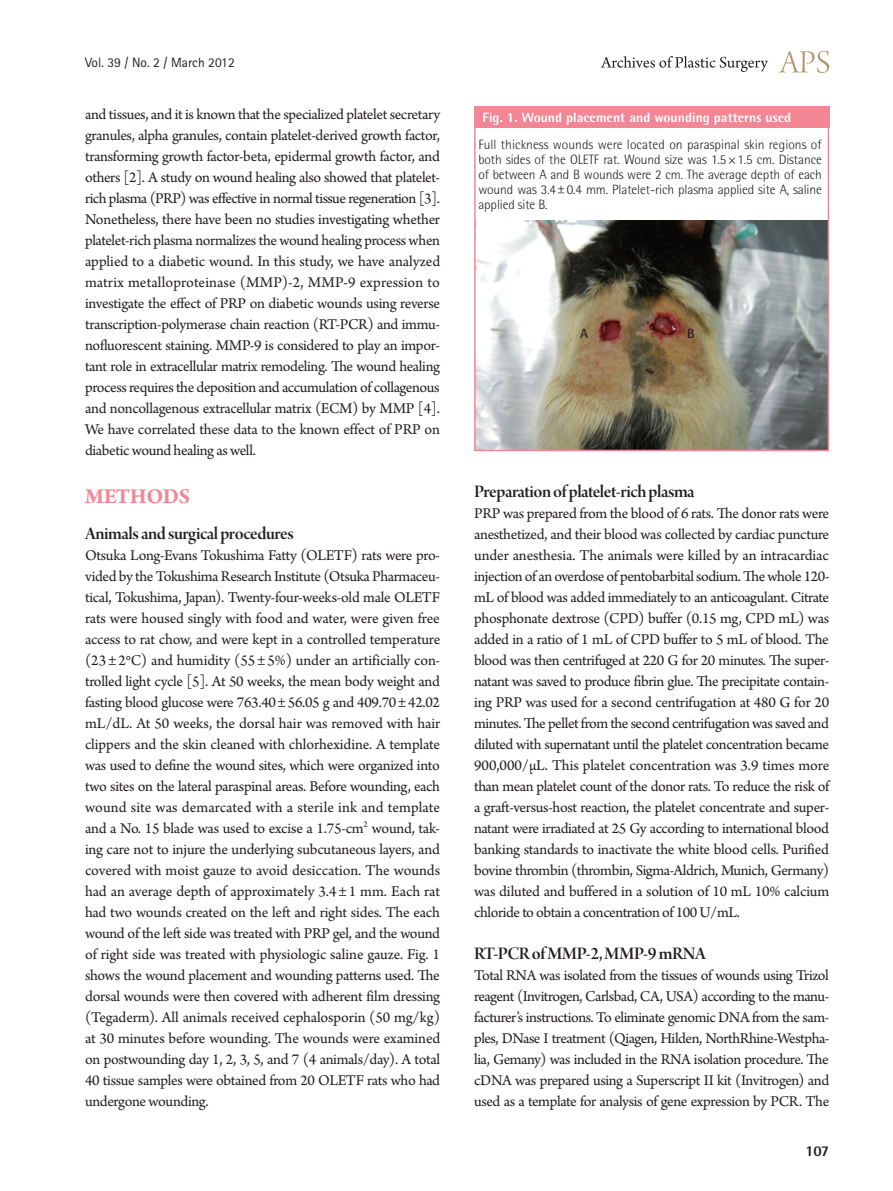
<style>
.page{position:relative;width:893px;height:1191px;background:#fff}
.page>*{position:absolute;margin:0;border:0;box-sizing:border-box;transform-origin:0 0}
.대제목{font:700 22.5px "Arno Pro";letter-spacing:-.02em;color:#f38694}
.중제목{font:18.75px "Arno Pro Smbd Display";letter-spacing:-.025em;color:#231f20}
.본문_성형{font:15.75px/21px "Arno Pro";letter-spacing:-.025em;color:#231f20;text-align:justify}
.t1{font:800 15px "Rotis Semi Sans Std";color:#231f20}
.그림__표-설명{font:300 13.5px/15px "Rotis Semi Sans Std";letter-spacing:-.01em;color:#231f20;text-align:justify}
.표_그림_제목_볼드{font:800 13.5px "Rotis Semi Sans Std";color:#fff}
.권_호_월{font:13.5px "Rotis Sans Serif Std";color:#231f20}
.표제목체{font:700 13.5px "Rotis Semi Sans Std";color:#231f20}
.s1{font-family:"Utopia Std"}
.s2{font-family:"Minion Pro";font-weight:400}
</style>
<div class="page">
<svg style="left:779px;top:51px;width:50px;height:22px"></svg>
<svg style="left:601px;top:56px;width:167px;height:16px"></svg>
<div style="left:474px;top:106px;width:355px;height:22px;background:#f38694"></div>
<img style="left:477px;top:221px;width:349px;height:227px">
<div style="left:474px;top:106px;width:355px;height:345px;border:2px solid #f38694"></div>
<p class="권_호_월" style="left:85px;top:54px;width:151px">Vol. 39 / No. 2 / March 2012</p>
<p class="본문_성형" style="left:85px;top:105px;width:357px">and tissues, and it is known that the specialized platelet secretary granules, alpha granules, contain platelet-derived growth factor, transforming growth factor-beta, epidermal growth factor, and others [2]. A study on wound healing also showed that platelet&shy;rich plasma (PRP) was effective in normal tissue regeneration [3].<br>Nonetheless, there have been no studies investigating whether platelet-rich plasma normalizes the wound healing process when applied to a diabetic wound. In this study, we have analyzed matrix metalloproteinase (MMP)-2, MMP-9 expression to investigate the effect of PRP on diabetic wounds using reverse transcription-polymerase chain reaction (RT-PCR) and immu&shy;nofluorescent staining. MMP-9 is considered to play an impor&shy;tant role in extracellular matrix remodeling. The wound healing process requires the deposition and accumulation of collagenous and noncollagenous extracellular matrix (ECM) by MMP [4].<br>We have correlated these data to the known effect of PRP on diabetic wound healing as well.</p>
<p class="대제목" style="left:85px;top:483px;width:107px">METHODS</p>
<p class="중제목" style="left:85px;top:523px;width:210px">Animals and surgical procedures</p>
<p class="본문_성형" style="left:85px;top:546px;width:357px">Otsuka Long-Evans Tokushima Fatty (OLETF) rats were pro&shy;vided by the Tokushima Research Institute (Otsuka Pharmaceu&shy;tical, Tokushima, Japan). Twenty-four-weeks-old male OLETF rats were housed singly with food and water, were given free access to rat chow, and were kept in a controlled temperature (23 ± 2<span class="s1">°</span>C) and humidity (55 ±5%) under an artificially con&shy;trolled light cycle [5]. At 50 weeks, the mean body weight and fasting blood glucose were 763.40 ± 56.05 g and 409.70 ± 42.02 mL/dL. At 50 weeks, the dorsal hair was removed with hair clippers and the skin cleaned with chlorhexidine. A template was used to define the wound sites, which were organized into two sites on the lateral paraspinal areas. Before wounding, each wound site was demarcated with a sterile ink and template and a No. 15 blade was used to excise a 1.75-cm<sup>2</sup> wound, tak&shy;ing care not to injure the underlying subcutaneous layers, and covered with moist gauze to avoid desiccation. The wounds had an average depth of approximately 3.4 ±1 mm. Each rat had two wounds created on the left and right sides. The each wound of the left side was treated with PRP gel, and the wound of right side was treated with physiologic saline gauze. Fig. 1 shows the wound placement and wounding patterns used. The dorsal wounds were then covered with adherent film dressing (Tegaderm). All animals received cephalosporin (50 mg/kg) at 30 minutes before wounding. The wounds were examined on postwounding day 1, 2, 3, 5, and 7 (4 animals/day). A total 40 tissue samples were obtained from 20 OLETF rats who had undergone wounding.</p>
<p class="표_그림_제목_볼드" style="left:483px;top:108px;width:310px">Fig. 1. Wound placement and wounding patterns used</p>
<p class="그림__표-설명" style="left:478px;top:137px;width:345px">Full thickness wounds were located on paraspinal skin regions of both sides of the OLETF rat. Wound size was 1.5<span class="s2">×</span>1.5 cm. Distance of between A and B wounds were 2 cm. The average depth of each wound was 3.4±0.4 mm. Platelet-rich plasma applied site A, saline applied site B.</p>
<p class="표제목체" style="left:580px;top:325px;width:10px">A</p>
<p class="표제목체" style="left:687px;top:325px;width:9px">B</p>
<p class="중제목" style="left:474px;top:481px;width:222px">Preparation of platelet-rich plasma</p>
<p class="본문_성형" style="left:474px;top:504px;width:357px">PRP was prepared from the blood of 6 rats. The donor rats were anesthetized, and their blood was collected by cardiac puncture under anesthesia. The animals were killed by an intracardiac injection of an overdose of pentobarbital sodium. The whole 120- mL of blood was added immediately to an anticoagulant. Citrate phosphonate dextrose (CPD) buffer (0.15 mg, CPD mL) was added in a ratio of 1 mL of CPD buffer to 5 mL of blood. The blood was then centrifuged at 220 G for 20 minutes. The super&shy;natant was saved to produce fibrin glue. The precipitate contain&shy;ing PRP was used for a second centrifugation at 480 G for 20 minutes. The pellet from the second centrifugation was saved and diluted with supernatant until the platelet concentration became 900,000/μL. This platelet concentration was 3.9 times more than mean platelet count of the donor rats. To reduce the risk of a graft-versus-host reaction, the platelet concentrate and super&shy;natant were irradiated at 25 Gy according to international blood banking standards to inactivate the white blood cells. Purified bovine thrombin (thrombin, Sigma-Aldrich, Munich, Germany) was diluted and buffered in a solution of 10 mL 10% calcium chloride to obtain a concentration of 100 U/mL.</p>
<p class="중제목" style="left:474px;top:943px;width:233px">RT-PCR of MMP-2, MMP-9 mRNA</p>
<p class="본문_성형" style="left:474px;top:966px;width:357px">Total RNA was isolated from the tissues of wounds using Trizol reagent (Invitrogen, Carlsbad, CA, USA) according to the manu&shy;facturer’s instructions. To eliminate genomic DNA from the sam&shy;ples, DNase I treatment (Qiagen, Hilden, NorthRhine-Westpha&shy;lia, Gemany) was included in the RNA isolation procedure. The cDNA was prepared using a Superscript II kit (Invitrogen) and used as a template for analysis of gene expression by PCR. The</p>
<p class="t1" style="left:806px;top:1141px;width:25px">107</p>
</div>
